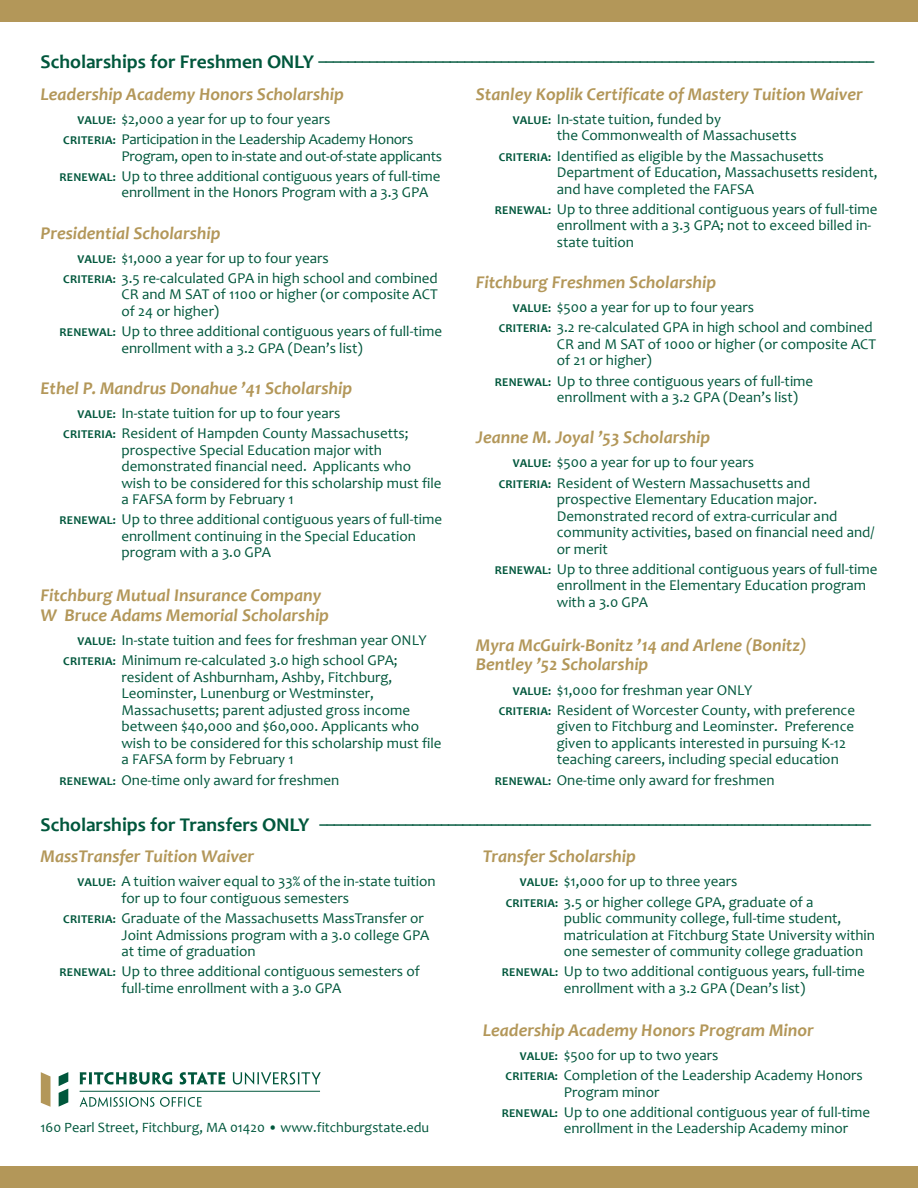
<style>
.page{position:relative;width:918px;height:1188px;background:#fff}
.page>*{position:absolute;margin:0;border:0;box-sizing:border-box;transform-origin:0 0}
.t1{font:700 19.5px "Candara";color:#00573c}
.t2{font:italic 700 18px/19.5px "Candara";color:#b39759}
.t3{font:15px/16.5px "Candara";color:#00573c}
.t4{font:700 15px "Candara";color:#00573c;scale:1.05 1}
.t5{font:15px/16.5px "Candara";letter-spacing:-.02em;color:#00573c}
.t6{font:14.25px "Candara";color:#00573c}
.s1{font-weight:700;font-size:12px}
</style>
<div class="page">
<div style="left:0;top:0;width:918px;height:22px;background:#b39759"></div>
<div style="left:0;top:1166px;width:918px;height:22px;background:#b39759"></div>
<svg style="left:80px;top:1072px;width:92px;height:13px"></svg>
<svg style="left:180px;top:1072px;width:45px;height:13px"></svg>
<svg style="left:233px;top:1072px;width:88px;height:13px"></svg>
<svg style="left:59px;top:1072px;width:9px;height:35px"></svg>
<svg style="left:41px;top:1072px;width:10px;height:35px"></svg>
<hr style="left:80px;top:1091px;width:240px;height:1px;background:#00573c">
<svg style="left:80px;top:1097px;width:74px;height:10px"></svg>
<svg style="left:160px;top:1097px;width:42px;height:10px"></svg>
<p class="t1" style="left:40px;top:50px;width:275px">Scholarships for Freshmen ONLY</p>
<p class="t4" style="left:318px;top:45px;width:531px">____________________________________________________________________________</p>
<p class="t2" style="left:40px;top:84px;width:305px">Leadership Academy Honors Scholarship</p>
<p class="t3" style="left:78px;top:111px;width:254px"><span class="s1">VALUE:</span> $2,000 a year for up to four years</p>
<p class="t5" style="left:122px;top:131px;width:322px;text-indent:-58px"><span class="s1">CRITERIA:</span> Participation in the Leadership Academy Honors<br>Program, open to in-state and out-of-state applicants</p>
<p class="t3" style="left:122px;top:168px;width:320px;text-indent:-62px"><span class="s1">RENEWAL:</span> Up to three additional contiguous years of full-time enrollment in the Honors Program with a 3.3 GPA</p>
<p class="t2" style="left:40px;top:223px;width:181px">Presidential Scholarship</p>
<p class="t3" style="left:78px;top:249px;width:253px"><span class="s1">VALUE:</span> $1,000 a year for up to four years</p>
<p class="t3" style="left:122px;top:270px;width:318px;text-align:justify;text-indent:-58px"><span class="s1">CRITERIA:</span> 3.5 re-calculated GPA in high school and combined CR and M SAT of 1100 or higher (or composite ACT of 24 or higher)</p>
<p class="t3" style="left:122px;top:323px;width:322px;text-indent:-62px"><span class="s1">RENEWAL:</span> Up to three additional contiguous years of full-time enrollment with a 3.2 GPA (Dean’s list)</p>
<p class="t2" style="left:40px;top:378px;width:313px">Ethel P. Mandrus Donahue ’41 Scholarship</p>
<p class="t3" style="left:78px;top:405px;width:264px"><span class="s1">VALUE:</span> In-state tuition for up to four years</p>
<p class="t3" style="left:122px;top:425px;width:322px;text-indent:-58px"><span class="s1">CRITERIA:</span> Resident of Hampden County Massachusetts; prospective Special Education major with demonstrated financial need. Applicants who wish to be considered for this scholarship must file a FAFSA form by February 1</p>
<p class="t3" style="left:122px;top:511px;width:322px;text-indent:-62px"><span class="s1">RENEWAL:</span> Up to three additional contiguous years of full-time enrollment continuing in the Special Education program with a 3.0 GPA</p>
<p class="t2" style="left:40px;top:586px;width:290px">Fitchburg Mutual Insurance Company<br>W Bruce Adams Memorial Scholarship</p>
<p class="t3" style="left:78px;top:632px;width:351px"><span class="s1">VALUE:</span> In-state tuition and fees for freshman year ONLY</p>
<p class="t3" style="left:122px;top:652px;width:322px;text-indent:-58px"><span class="s1">CRITERIA:</span> Minimum re-calculated 3.0 high school GPA; resident of Ashburnham, Ashby, Fitchburg, Leominster, Lunenburg or Westminster, Massachusetts; parent adjusted gross income between $40,000 and $60,000. Applicants who wish to be considered for this scholarship must file a FAFSA form by February 1</p>
<p class="t3" style="left:59px;top:771px;width:281px"><span class="s1">RENEWAL:</span> One-time only award for freshmen</p>
<p class="t2" style="left:476px;top:84px;width:388px">Stanley Koplik Certificate of Mastery Tuition Waiver</p>
<p class="t3" style="left:557px;top:111px;width:241px;text-indent:-44px"><span class="s1">VALUE:</span> In-state tuition, funded by<br>the Commonwealth of Massachusetts</p>
<p class="t3" style="left:557px;top:147px;width:322px;text-indent:-58px"><span class="s1">CRITERIA:</span> Identified as eligible by the Massachusetts<br>Department of Education, Massachusetts resident, and have completed the FAFSA</p>
<p class="t3" style="left:557px;top:201px;width:322px;text-indent:-62px"><span class="s1">RENEWAL:</span> Up to three additional contiguous years of full-time enrollment with a 3.3 GPA; not to exceed billed in&shy;state tuition</p>
<p class="t2" style="left:476px;top:272px;width:242px">Fitchburg Freshmen Scholarship</p>
<p class="t3" style="left:513px;top:299px;width:243px"><span class="s1">VALUE:</span> $500 a year for up to four years</p>
<p class="t3" style="left:557px;top:319px;width:321px;text-indent:-58px"><span class="s1">CRITERIA:</span> 3.2 re-calculated GPA in high school and combined<br>CR and M SAT of 1000 or higher (or composite ACT of 21 or higher)</p>
<p class="t3" style="left:557px;top:372px;width:258px;text-indent:-62px"><span class="s1">RENEWAL:</span> Up to three contiguous years of full-time enrollment with a 3.2 GPA (Dean’s list)</p>
<p class="t2" style="left:476px;top:427px;width:236px">Jeanne M. Joyal ’53 Scholarship</p>
<p class="t3" style="left:513px;top:454px;width:243px"><span class="s1">VALUE:</span> $500 a year for up to four years</p>
<p class="t3" style="left:557px;top:474px;width:319px;text-indent:-58px"><span class="s1">CRITERIA:</span> Resident of Western Massachusetts and prospective Elementary Education major.<br>Demonstrated record of extra-curricular and community activities, based on financial need and/ or merit</p>
<p class="t3" style="left:557px;top:561px;width:322px;text-indent:-62px"><span class="s1">RENEWAL:</span> Up to three additional contiguous years of full-time enrollment in the Elementary Education program with a 3.0 GPA</p>
<p class="t2" style="left:476px;top:635px;width:332px">Myra McGuirk-Bonitz ’14 and Arlene (Bonitz)<br>Bentley ’52 Scholarship</p>
<p class="t3" style="left:513px;top:681px;width:241px"><span class="s1">VALUE:</span> $1,000 for freshman year ONLY</p>
<p class="t3" style="left:557px;top:702px;width:300px;text-indent:-58px"><span class="s1">CRITERIA:</span> Resident of Worcester County, with preference given to Fitchburg and Leominster. Preference given to applicants interested in pursuing K-12 teaching careers, including special education</p>
<p class="t3" style="left:495px;top:771px;width:281px"><span class="s1">RENEWAL:</span> One-time only award for freshmen</p>
<p class="t1" style="left:41px;top:813px;width:270px">Scholarships for Transfers ONLY</p>
<p class="t4" style="left:320px;top:808px;width:527px">_____________________________________________________________________________</p>
<p class="t2" style="left:40px;top:846px;width:215px">MassTransfer Tuition Waiver</p>
<p class="t3" style="left:122px;top:873px;width:316px;text-indent:-44px"><span class="s1">VALUE:</span> A tuition waiver equal to 33% of the in-state tuition for up to four contiguous semesters</p>
<p class="t3" style="left:122px;top:910px;width:309px;text-indent:-58px"><span class="s1">CRITERIA:</span> Graduate of the Massachusetts MassTransfer or<br>Joint Admissions program with a 3.0 college GPA at time of graduation</p>
<p class="t3" style="left:122px;top:963px;width:300px;text-indent:-62px"><span class="s1">RENEWAL:</span> Up to three additional contiguous semesters of full-time enrollment with a 3.0 GPA</p>
<p class="t2" style="left:483px;top:846px;width:155px">Transfer Scholarship</p>
<p class="t3" style="left:520px;top:873px;width:219px"><span class="s1">VALUE:</span> $1,000 for up to three years</p>
<p class="t3" style="left:564px;top:893px;width:313px;text-indent:-58px"><span class="s1">CRITERIA:</span> 3.5 or higher college GPA, graduate of a<br>public community college, full-time student, matriculation at Fitchburg State University within one semester of community college graduation</p>
<p class="t3" style="left:502px;top:963px;width:364px;text-align:center"><span class="s1">RENEWAL:</span> Up to two additional contiguous years, full-time enrollment with a 3.2 GPA (Dean’s list)</p>
<p class="t2" style="left:483px;top:1020px;width:333px">Leadership Academy Honors Program Minor</p>
<p class="t3" style="left:520px;top:1046px;width:200px"><span class="s1">VALUE:</span> $500 for up to two years</p>
<p class="t3" style="left:564px;top:1067px;width:301px;text-indent:-58px"><span class="s1">CRITERIA:</span> Completion of the Leadership Academy Honors<br>Program minor</p>
<p class="t3" style="left:502px;top:1104px;width:370px"><span class="s1">RENEWAL:</span> Up to one additional contiguous year of full-time</p>
<p class="t6" style="left:40px;top:1119px;width:390px">160 Pearl Street, Fitchburg, MA 01420 • www.fitchburgstate.edu</p>
<p class="t3" style="left:564px;top:1120px;width:286px">enrollment in the Leadership Academy minor</p>
</div>
